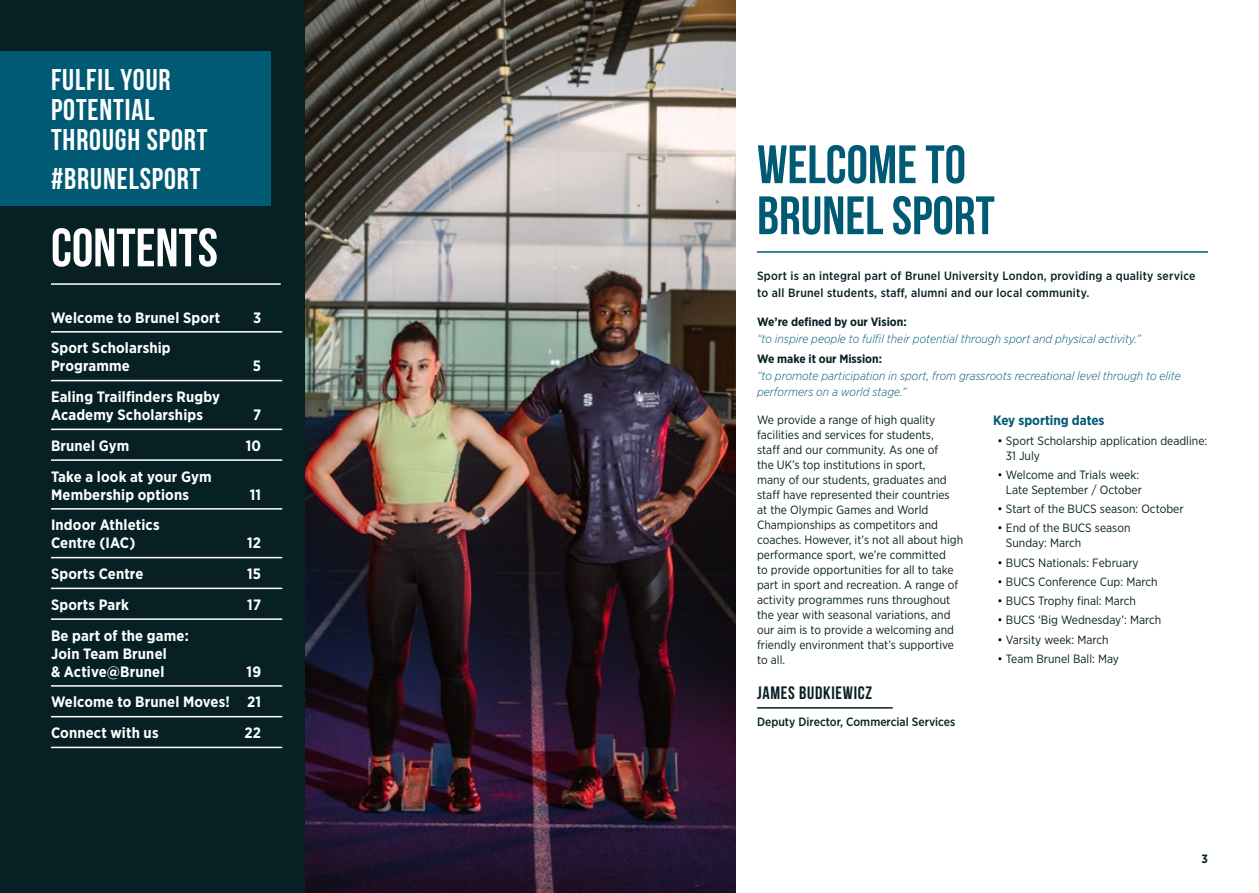
<style>
.page{position:relative;width:1259px;height:893px;background:#fff}
.page>*{position:absolute;margin:0;border:0;box-sizing:border-box;transform-origin:0 0}
.Heading_1_Aqua{font:54px/51px "Bebas Neue";color:#005a74}
.Heading_1_White{font:54px "Bebas Neue";color:#fff}
.Subject_USP{font:700 30px/30px "Bebas Neue";letter-spacing:.03em;color:#fff}
.Heading_2_Black{font:700 18px "Bebas Neue";letter-spacing:.04em;color:#072024}
.t1{font:700 15px/18px "Gotham Narrow";letter-spacing:.01em;color:#fff}
.Subtitle{font:700 13.5px "Gotham Narrow";color:#005a74}
.Body{font:12px/15px "Gotham Narrow";color:#072024}
.Intro{font:italic 300 12px/16.5px "Gotham Narrow";color:#005a74}
.Intro-2{font:500 12px/16.5px "Gotham Narrow";letter-spacing:.02em;color:#072024}
.intro{font:500 12px "Gotham Narrow";color:#072024}
.t2{font:700 12px "Gotham Narrow";color:#072024}
.s1{font-weight:700;font-style:normal;color:#072024}
.s2{color:#000}
</style>
<div class="page">
<img style="left:304px;top:0;width:432px;height:893px">
<div style="left:0;top:0;width:304px;height:893px;background:#072024"></div>
<hr style="left:757px;top:251px;width:451px;height:2px;background:#005a74">
<hr style="left:757px;top:707px;width:135px;height:2px;background:#072024">
<div style="left:0;top:51px;width:270px;height:155px;background:#005a74"></div>
<hr style="left:51px;top:283px;width:230px;height:2px;background:#fff">
<hr style="left:51px;top:331px;width:231px;height:2px;background:#fff">
<hr style="left:51px;top:380px;width:231px;height:1px;background:#fff">
<hr style="left:51px;top:429px;width:231px;height:1px;background:#fff">
<hr style="left:51px;top:459px;width:231px;height:2px;background:#fff">
<hr style="left:51px;top:508px;width:231px;height:2px;background:#fff">
<hr style="left:51px;top:557px;width:231px;height:1px;background:#fff">
<hr style="left:51px;top:588px;width:231px;height:1px;background:#fff">
<hr style="left:51px;top:618px;width:231px;height:2px;background:#fff">
<hr style="left:51px;top:685px;width:231px;height:2px;background:#fff">
<hr style="left:51px;top:716px;width:231px;height:1px;background:#fff">
<hr style="left:51px;top:747px;width:231px;height:1px;background:#fff">
<p class="Subject_USP" style="left:51px;top:65px;width:158px">FULFIL YOUR<br>POTENTIAL<br>THROUGH SPORT</p>
<p class="Subject_USP" style="left:51px;top:163px;width:151px">#BRUNELSPORT</p>
<p class="Heading_1_White" style="left:51px;top:218px;width:168px">CONTENTS</p>
<p class="t1" style="left:51px;top:308px;width:171px">Welcome to Brunel Sport</p>
<p class="t1" style="left:253px;top:308px;width:10px">3</p>
<p class="t1" style="left:51px;top:339px;width:121px">Sport Scholarship<br>Programme</p>
<p class="t1" style="left:253px;top:357px;width:10px">5</p>
<p class="t1" style="left:51px;top:388px;width:170px">Ealing Trailfinders Rugby<br>Academy Scholarships</p>
<p class="t1" style="left:253px;top:406px;width:10px">7</p>
<p class="t1" style="left:51px;top:436px;width:80px">Brunel Gym</p>
<p class="t1" style="left:246px;top:436px;width:17px">10</p>
<p class="t1" style="left:51px;top:467px;width:162px">Take a look at your Gym<br>Membership options</p>
<p class="t1" style="left:250px;top:485px;width:13px">11</p>
<p class="t1" style="left:51px;top:516px;width:110px">Indoor Athletics<br>Centre (IAC)</p>
<p class="t1" style="left:247px;top:534px;width:15px">12</p>
<p class="t1" style="left:51px;top:565px;width:94px">Sports Centre</p>
<p class="t1" style="left:247px;top:565px;width:15px">15</p>
<p class="t1" style="left:51px;top:595px;width:79px">Sports Park</p>
<p class="t1" style="left:247px;top:595px;width:15px">17</p>
<p class="t1" style="left:51px;top:626px;width:139px">Be part of the game:<br>Join Team Brunel<br>&amp; Active@Brunel</p>
<p class="t1" style="left:247px;top:662px;width:16px">19</p>
<p class="t1" style="left:51px;top:693px;width:211px">Welcome to Brunel Moves! 21</p>
<p class="t1" style="left:51px;top:724px;width:109px">Connect with us</p>
<p class="t1" style="left:245px;top:724px;width:18px">22</p>
<p class="Heading_1_Aqua" style="left:757px;top:138px;width:239px">WELCOME TO<br>BRUNEL SPORT</p>
<p class="Intro-2" style="left:757px;top:268px;width:440px">Sport is an integral part of Brunel University London, providing a quality service to all Brunel students, staff, alumni and our local community.</p>
<p class="Intro" style="left:757px;top:313px;width:385px"><span class="s1">We’re defined by our Vision:<br></span>“to inspire people to fulfil their potential through sport and physical activity.”</p>
<p class="Intro" style="left:757px;top:351px;width:425px"><span class="s1">We make it our Mission:<br></span>“to promote participation in sport, from grassroots recreational level through to elite performers on a world stage.”</p>
<p class="Body" style="left:757px;top:412px;width:207px">We provide a range of high quality facilities and services for students,<br>staff and our community. As one of<br>the UK’s top institutions in sport,<br>many of our students, graduates and staff have represented their countries<br>at the Olympic Games and World Championships as competitors and coaches. However, it’s not all about high performance sport, we’re committed<br>to provide opportunities for all to take part in sport and recreation. A range of activity programmes runs throughout the year with seasonal variations, and our aim is to provide a welcoming and friendly environment that’s supportive to all.</p>
<p class="Heading_2_Black" style="left:757px;top:682px;width:117px">JAMES BUDKIEWICZ</p>
<p class="intro" style="left:757px;top:714px;width:200px">Deputy Director, Commercial Services</p>
<p class="Subtitle" style="left:993px;top:412px;width:113px">Key sporting dates</p>
<p class="Body" style="left:1006px;top:433px;width:203px;text-indent:-9px"><span class="s2">•</span> Sport Scholarship application deadline:<br>31 July</p>
<p class="Body" style="left:997px;top:467px;width:146px;text-align:right"><span class="s2">•</span> Welcome and Trials week:<br>Late September / October</p>
<p class="Body" style="left:997px;top:501px;width:188px"><span class="s2">•</span> Start of the BUCS season: October</p>
<p class="Body" style="left:1006px;top:520px;width:126px;text-indent:-9px"><span class="s2">•</span> End of the BUCS season<br>Sunday: March</p>
<p class="Body" style="left:997px;top:555px;width:143px"><span class="s2">•</span> BUCS Nationals: February</p>
<p class="Body" style="left:997px;top:574px;width:162px"><span class="s2">•</span> BUCS Conference Cup: March</p>
<p class="Body" style="left:997px;top:593px;width:140px"><span class="s2">•</span> BUCS Trophy final: March</p>
<p class="Body" style="left:997px;top:612px;width:165px"><span class="s2">•</span> BUCS ‘Big Wednesday’: March</p>
<p class="Body" style="left:997px;top:632px;width:113px"><span class="s2">•</span> Varsity week: March</p>
<p class="Body" style="left:997px;top:651px;width:123px"><span class="s2">•</span> Team Brunel Ball: May</p>
<p class="t2" style="left:1201px;top:851px;width:8px">3</p>
</div>
